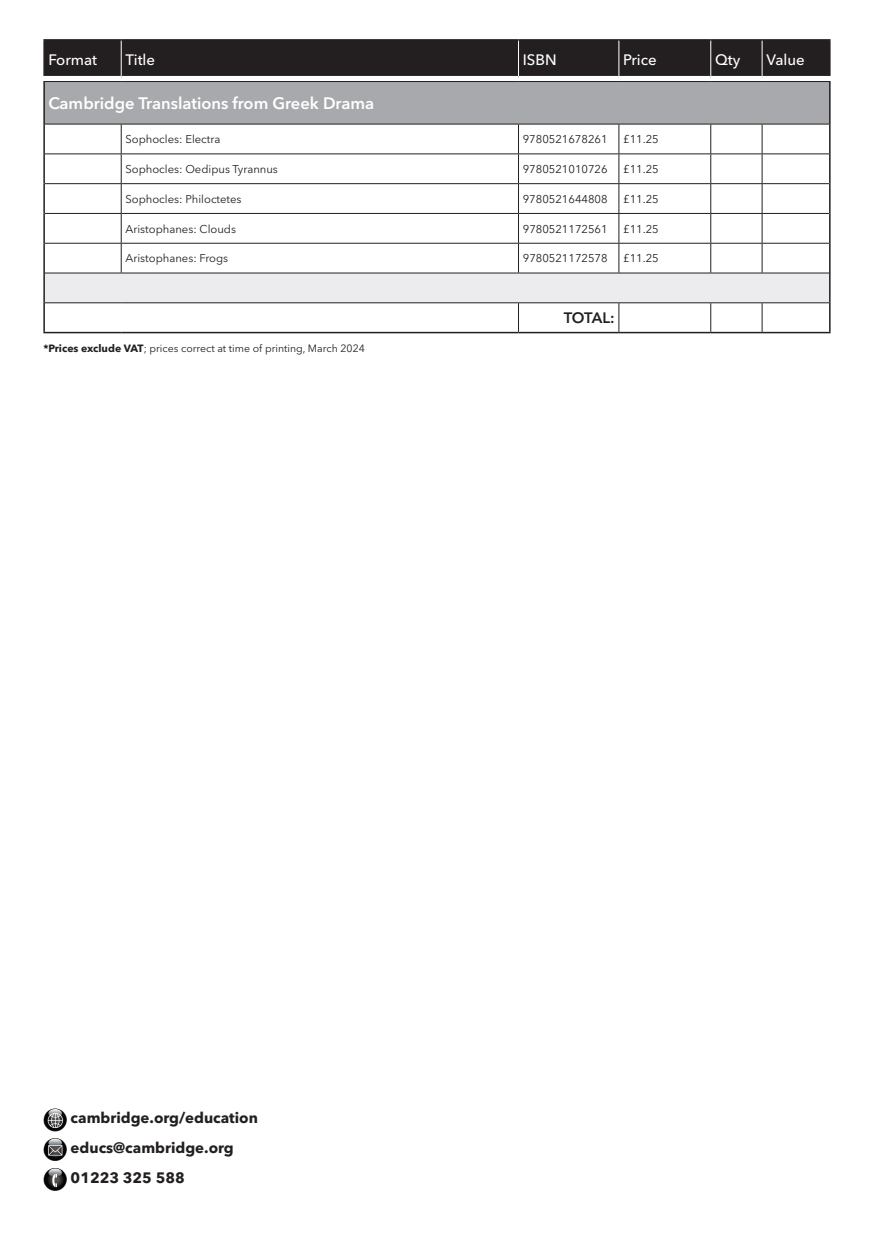
<style>
.page{position:relative;width:872px;height:1234px;background:#fff}
.page>*{position:absolute;margin:0;border:0;box-sizing:border-box;transform-origin:0 0}
.t1{font:600 16.5px "Avenir Next LT Pro";color:#fff}
.t2{font:700 15px "Avenir Next LT Pro";color:#231f20}
.t3{font:500 15px "Avenir Next LT Pro";color:#fff}
.t4{font:600 15px "Avenir Next LT Pro";letter-spacing:-.03em;color:#231f20}
.t5{font:11.25px "Avenir Next LT Pro";color:#231f20}
.t6{font:10.5px "Avenir Next LT Pro";color:#231f20}
.s1{font-weight:700}
</style>
<div class="page">
<svg style="left:43px;top:1107px;width:24px;height:24px"></svg>
<svg style="left:44px;top:1108px;width:22px;height:22px"></svg>
<svg style="left:48px;top:1108px;width:15px;height:19px"></svg>
<svg style="left:43px;top:1137px;width:24px;height:23px"></svg>
<svg style="left:44px;top:1137px;width:22px;height:23px"></svg>
<svg style="left:48px;top:1138px;width:14px;height:17px"></svg>
<svg style="left:43px;top:1166px;width:24px;height:24px"></svg>
<svg style="left:44px;top:1167px;width:22px;height:22px"></svg>
<svg style="left:48px;top:1168px;width:14px;height:18px"></svg>
<div style="left:45px;top:41px;width:784px;height:35px;background:#231f20"></div>
<hr style="left:43px;top:39px;width:78px;height:2px;background:#231f20">
<hr style="left:43px;top:41px;width:2px;height:35px;background:#231f20">
<hr style="left:121px;top:39px;width:397px;height:2px;background:#231f20">
<hr style="left:518px;top:39px;width:101px;height:2px;background:#231f20">
<hr style="left:619px;top:39px;width:92px;height:2px;background:#231f20">
<hr style="left:711px;top:39px;width:51px;height:2px;background:#231f20">
<hr style="left:762px;top:39px;width:68px;height:2px;background:#231f20">
<hr style="left:829px;top:41px;width:1px;height:35px;background:#231f20">
<hr style="left:121px;top:41px;width:1px;height:35px;background:#fff">
<hr style="left:518px;top:41px;width:1px;height:35px;background:#fff">
<hr style="left:618px;top:41px;width:1px;height:35px;background:#fff">
<hr style="left:710px;top:41px;width:1px;height:35px;background:#fff">
<hr style="left:761px;top:41px;width:1px;height:35px;background:#fff">
<div style="left:44px;top:81px;width:786px;height:43px;background:#a8a9ad"></div>
<hr style="left:43px;top:82px;width:2px;height:42px;background:#231f20">
<hr style="left:829px;top:82px;width:1px;height:42px;background:#231f20">
<hr style="left:43px;top:124px;width:2px;height:30px;background:#231f20">
<hr style="left:43px;top:154px;width:2px;height:30px;background:#231f20">
<hr style="left:43px;top:184px;width:2px;height:29px;background:#231f20">
<hr style="left:43px;top:213px;width:2px;height:30px;background:#231f20">
<hr style="left:43px;top:243px;width:2px;height:30px;background:#231f20">
<hr style="left:43px;top:303px;width:2px;height:29px;background:#231f20">
<hr style="left:43px;top:332px;width:78px;height:1px;background:#231f20">
<hr style="left:121px;top:332px;width:397px;height:1px;background:#231f20">
<hr style="left:518px;top:332px;width:101px;height:1px;background:#231f20">
<hr style="left:619px;top:332px;width:92px;height:1px;background:#231f20">
<hr style="left:711px;top:332px;width:51px;height:1px;background:#231f20">
<hr style="left:762px;top:332px;width:68px;height:1px;background:#231f20">
<hr style="left:43px;top:273px;width:2px;height:30px;background:#231f20">
<svg style="left:44px;top:124px;width:786px;height:208px"></svg>
<hr style="left:43px;top:81px;width:78px;height:1px;background:#231f20">
<hr style="left:121px;top:81px;width:397px;height:1px;background:#231f20">
<hr style="left:518px;top:81px;width:101px;height:1px;background:#231f20">
<hr style="left:619px;top:81px;width:92px;height:1px;background:#231f20">
<hr style="left:711px;top:81px;width:51px;height:1px;background:#231f20">
<hr style="left:762px;top:81px;width:68px;height:1px;background:#231f20">
<p class="t3" style="left:48px;top:50px;width:50px">Format</p>
<p class="t3" style="left:125px;top:50px;width:31px">Title</p>
<p class="t3" style="left:523px;top:50px;width:35px">ISBN</p>
<p class="t3" style="left:623px;top:50px;width:35px">Price</p>
<p class="t3" style="left:715px;top:50px;width:27px">Qty</p>
<p class="t3" style="left:766px;top:50px;width:40px">Value</p>
<p class="t1" style="left:48px;top:93px;width:327px">Cambridge Translations from Greek Drama</p>
<p class="t5" style="left:125px;top:133px;width:96px">Sophocles: Electra</p>
<p class="t5" style="left:523px;top:133px;width:86px">9780521678261</p>
<p class="t5" style="left:623px;top:133px;width:37px">£11.25</p>
<p class="t5" style="left:125px;top:162px;width:154px">Sophocles: Oedipus Tyrannus</p>
<p class="t5" style="left:523px;top:162px;width:86px">9780521010726</p>
<p class="t5" style="left:623px;top:162px;width:37px">£11.25</p>
<p class="t5" style="left:125px;top:192px;width:118px">Sophocles: Philoctetes</p>
<p class="t5" style="left:523px;top:192px;width:86px">9780521644808</p>
<p class="t5" style="left:623px;top:192px;width:37px">£11.25</p>
<p class="t5" style="left:125px;top:222px;width:112px">Aristophanes: Clouds</p>
<p class="t5" style="left:523px;top:222px;width:86px">9780521172561</p>
<p class="t5" style="left:623px;top:222px;width:37px">£11.25</p>
<p class="t5" style="left:125px;top:252px;width:104px">Aristophanes: Frogs</p>
<p class="t5" style="left:523px;top:252px;width:86px">9780521172578</p>
<p class="t5" style="left:623px;top:252px;width:37px">£11.25</p>
<p class="t6" style="left:43px;top:342px;width:323px"><span class="s1">*Prices exclude VAT</span>; prices correct at time of printing, March 2024</p>
<p class="t4" style="left:564px;top:309px;width:52px">TOTAL:</p>
<p class="t2" style="left:71px;top:1108px;width:189px">cambridge.org/education</p>
<p class="t2" style="left:71px;top:1138px;width:165px">educs@cambridge.org</p>
<p class="t2" style="left:71px;top:1168px;width:116px">01223 325 588</p>
</div>
